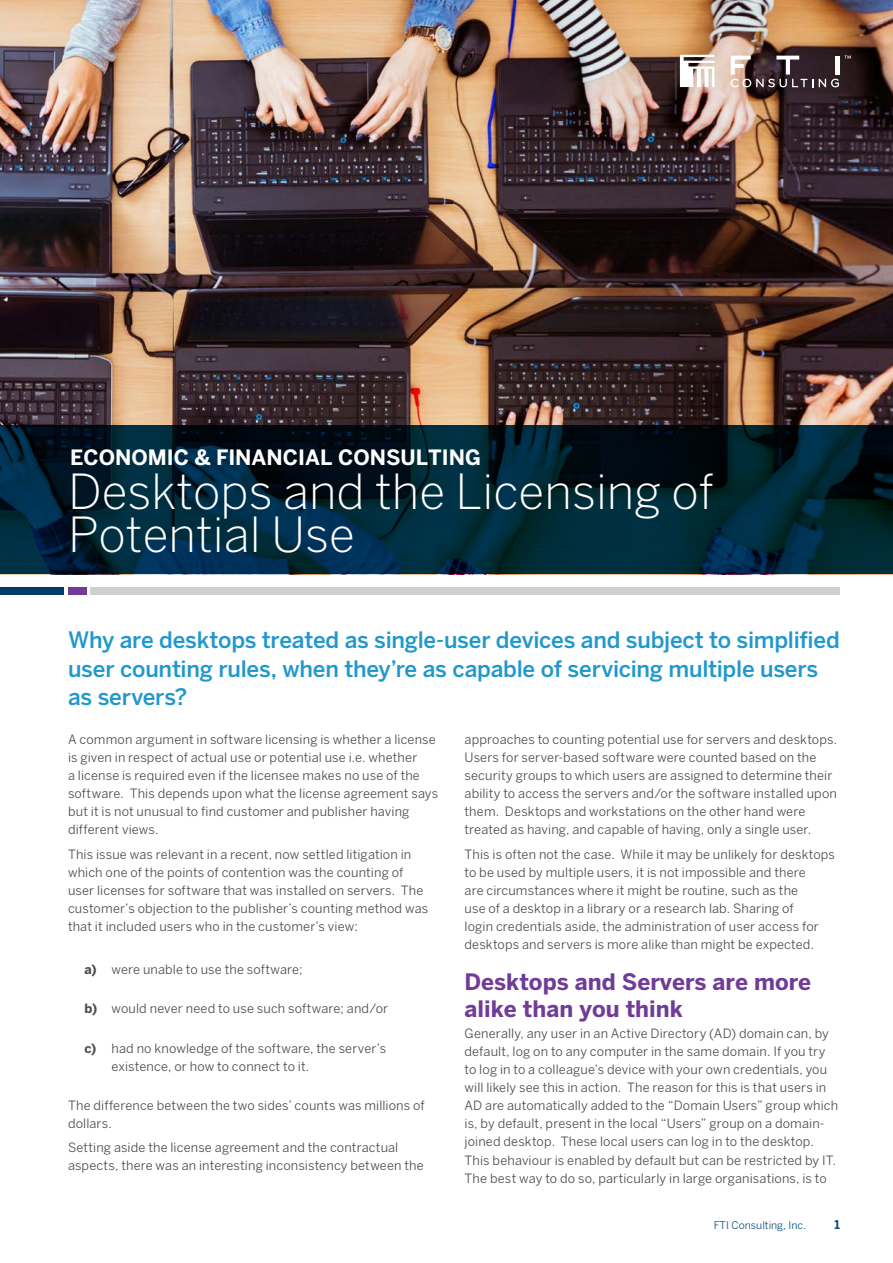
<style>
.page{position:relative;width:893px;height:1263px;background:#fff}
.page>*{position:absolute;margin:0;border:0;box-sizing:border-box;transform-origin:0 0}
.Title_second_line{font:300 48px/43.5px "Benton Sans";color:#fff}
.First_intro_pargraph{font:500 22.5px/28.5px "Benton Sans";letter-spacing:-.01em;color:#2198cc}
.First_subhead{font:700 22.5px/27px "Benton Sans";color:#713c98}
.Title_top_line{font:700 21px "Benton Sans";color:#fff}
.Body_text{font:12.75px/18px "Benton Sans";letter-spacing:.01em;color:#4b4c4d}
.t1{font:700 12px "Benton Sans";color:#0a5079}
.t2{font:10.5px "Benton Sans";color:#0a5079}
.s1{font-weight:700}
</style>
<div class="page">
<img style="left:0;top:0;width:893px;height:425px">
<div style="left:68px;top:587px;width:18px;height:7px;background:#713c98"></div>
<div style="left:91px;top:587px;width:749px;height:7px;background:#cdd0d0"></div>
<div style="left:0;top:587px;width:64px;height:7px;background:#003e69"></div>
<svg style="left:680px;top:55px;width:34px;height:32px"></svg>
<svg style="left:819px;top:79px;width:20px;height:8px"></svg>
<svg style="left:844px;top:56px;width:7px;height:3px"></svg>
<hr style="left:835px;top:56px;width:4px;height:19px;background:#fff">
<svg style="left:731px;top:56px;width:82px;height:31px;background:#69595c"></svg>
<svg style="left:0;top:425px;width:893px;height:149px;background:#002333"></svg>
<p class="Title_top_line" style="left:70px;top:445px;width:412px">ECONOMIC &amp; FINANCIAL CONSULTING</p>
<p class="Title_second_line" style="left:68px;top:469px;width:647px">Desktops and the Licensing of<br>Potential Use</p>
<p class="First_intro_pargraph" style="left:68px;top:625px;width:773px">Why are desktops treated as single-user devices and subject to simplified user counting rules, when they’re as capable of servicing multiple users as servers?</p>
<p class="Body_text" style="left:68px;top:730px;width:372px">A common argument in software licensing is whether a license is given in respect of actual use or potential use i.e. whether<br>a license is required even if the licensee makes no use of the software. This depends upon what the license agreement says but it is not unusual to find customer and publisher having different views.</p>
<p class="Body_text" style="left:68px;top:845px;width:362px">This issue was relevant in a recent, now settled litigation in which one of the points of contention was the counting of user licenses for software that was installed on servers. The customer’s objection to the publisher’s counting method was that it included users who in the customer’s view:</p>
<p class="Body_text" style="left:85px;top:960px;width:220px"><span class="s1">a)</span> were unable to use the software;</p>
<p class="Body_text" style="left:85px;top:999px;width:305px"><span class="s1">b)</span> would never need to use such software; and/or</p>
<p class="Body_text" style="left:112px;top:1039px;width:276px;text-indent:-27px"><span class="s1">c)</span> had no knowledge of the software, the server’s existence, or how to connect to it.</p>
<p class="Body_text" style="left:68px;top:1096px;width:358px">The difference between the two sides’ counts was millions of dollars.</p>
<p class="Body_text" style="left:68px;top:1138px;width:357px">Setting aside the license agreement and the contractual aspects, there was an interesting inconsistency between the</p>
<p class="Body_text" style="left:465px;top:730px;width:374px">approaches to counting potential use for servers and desktops.<br>Users for server-based software were counted based on the security groups to which users are assigned to determine their ability to access the servers and/or the software installed upon them. Desktops and workstations on the other hand were treated as having, and capable of having, only a single user.</p>
<p class="Body_text" style="left:465px;top:845px;width:372px">This is often not the case. While it may be unlikely for desktops to be used by multiple users, it is not impossible and there<br>are circumstances where it might be routine, such as the<br>use of a desktop in a library or a research lab. Sharing of<br>login credentials aside, the administration of user access for desktops and servers is more alike than might be expected.</p>
<p class="First_subhead" style="left:465px;top:968px;width:348px">Desktops and Servers are more alike than you think</p>
<p class="Body_text" style="left:465px;top:1025px;width:375px">Generally, any user in an Active Directory (AD) domain can, by default, log on to any computer in the same domain. If you try to log in to a colleague’s device with your own credentials, you will likely see this in action. The reason for this is that users in AD are automatically added to the “Domain Users” group which is, by default, present in the local “Users” group on a domain&shy;joined desktop. These local users can log in to the desktop.<br>This behaviour is enabled by default but can be restricted by IT.<br>The best way to do so, particularly in large organisations, is to</p>
<p class="t2" style="left:714px;top:1218px;width:94px">FTI Consulting, Inc.</p>
<p class="t1" style="left:834px;top:1217px;width:7px">1</p>
</div>
